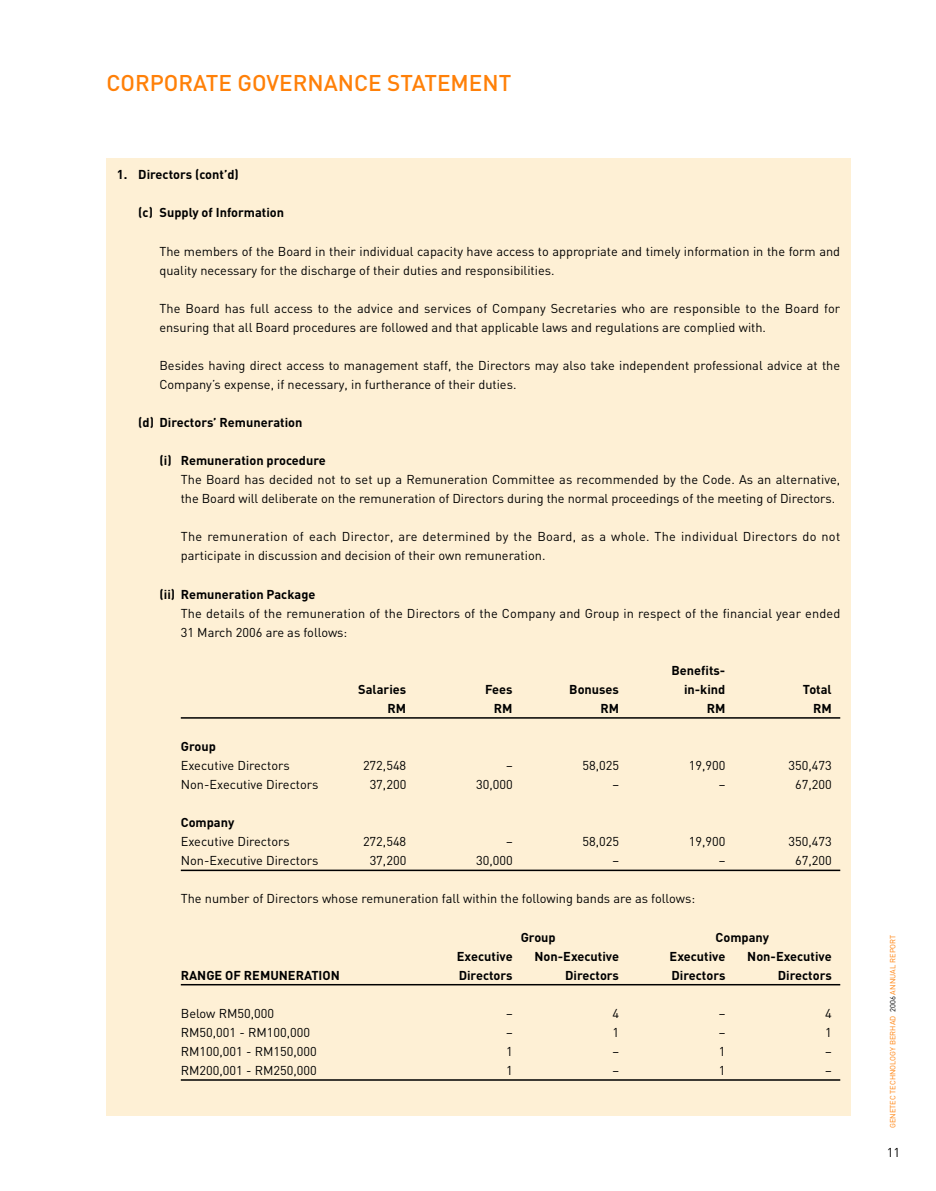
<style>
.page{position:relative;width:936px;height:1191px;background:#fff}
.page>*{position:absolute;margin:0;border:0;box-sizing:border-box;transform-origin:0 0}
.t1{font:500 22.5px "DIN";color:#ff8008}
.t2{font:12.75px/19px "DIN";color:#000}
.t3{font:700 12.75px "DIN";color:#000}
.t4{font:12.75px/19px "DIN";letter-spacing:.02em;color:#000}
.t5{font:7.5px "DIN";color:#ff8008}
.s1{color:#000}
</style>
<div class="page">
<div style="left:106px;top:158px;width:744px;height:957px;background:#fef0d5"></div>
<hr style="left:181px;top:717px;width:659px;height:1px;background:#000">
<hr style="left:181px;top:869px;width:659px;height:2px;background:#000">
<hr style="left:181px;top:984px;width:659px;height:1px;background:#000">
<hr style="left:181px;top:1079px;width:659px;height:1px;background:#000">
<h1 class="t1" style="left:106px;top:75px;width:406px">CORPORATE GOVERNANCE STATEMENT</h1>
<p class="t3" style="left:117px;top:170px;width:123px">1. Directors (cont’d)</p>
<p class="t3" style="left:138px;top:208px;width:147px">(c) Supply of Information</p>
<p class="t2" style="left:159px;top:243px;width:682px">The members of the Board in their individual capacity have access to appropriate and timely information in the form and quality necessary for the discharge of their duties and responsibilities.</p>
<p class="t2" style="left:159px;top:300px;width:682px">The Board has full access to the advice and services of Company Secretaries who are responsible to the Board for ensuring that all Board procedures are followed and that applicable laws and regulations are complied with.</p>
<p class="t2" style="left:159px;top:357px;width:682px">Besides having direct access to management staff, the Directors may also take independent professional advice at the<br>Company’s expense, if necessary, in furtherance of their duties.</p>
<p class="t3" style="left:138px;top:418px;width:166px">(d) Directors’ Remuneration</p>
<p class="t3" style="left:159px;top:456px;width:168px">(i) Remuneration procedure</p>
<p class="t2" style="left:181px;top:471px;width:661px">The Board has decided not to set up a Remuneration Committee as recommended by the Code. As an alternative, the Board will deliberate on the remuneration of Directors during the normal proceedings of the meeting of Directors.</p>
<p class="t4" style="left:181px;top:529px;width:661px">The remuneration of each Director, are determined by the Board, as a whole. The individual Directors do not participate in discussion and decision of their own remuneration.</p>
<p class="t3" style="left:159px;top:589px;width:157px">(ii) Remuneration Package</p>
<p class="t2" style="left:181px;top:605px;width:661px">The details of the remuneration of the Directors of the Company and Group in respect of the financial year ended<br>31 March 2006 are as follows:</p>
<p class="t3" style="left:671px;top:665px;width:55px">Benefits-</p>
<p class="t3" style="left:358px;top:684px;width:49px">Salaries</p>
<p class="t3" style="left:485px;top:684px;width:29px">Fees</p>
<p class="t3" style="left:569px;top:684px;width:51px">Bonuses</p>
<p class="t3" style="left:684px;top:684px;width:43px">in-kind</p>
<p class="t3" style="left:802px;top:684px;width:30px">Total</p>
<p class="t3" style="left:387px;top:704px;width:20px">RM</p>
<p class="t3" style="left:494px;top:704px;width:20px">RM</p>
<p class="t3" style="left:600px;top:704px;width:20px">RM</p>
<p class="t3" style="left:706px;top:704px;width:20px">RM</p>
<p class="t3" style="left:813px;top:704px;width:20px">RM</p>
<p class="t3" style="left:181px;top:742px;width:37px">Group</p>
<p class="t2" style="left:181px;top:757px;width:110px">Executive Directors</p>
<p class="t2" style="left:363px;top:757px;width:45px">272,548</p>
<p class="t2" style="left:506px;top:757px;width:8px">–</p>
<p class="t2" style="left:582px;top:757px;width:38px">58,025</p>
<p class="t2" style="left:688px;top:757px;width:38px">19,900</p>
<p class="t2" style="left:788px;top:757px;width:45px">350,473</p>
<p class="t2" style="left:181px;top:776px;width:139px">Non-Executive Directors</p>
<p class="t2" style="left:369px;top:776px;width:38px">37,200</p>
<p class="t2" style="left:476px;top:776px;width:38px">30,000</p>
<p class="t2" style="left:612px;top:776px;width:8px">–</p>
<p class="t2" style="left:718px;top:776px;width:8px">–</p>
<p class="t2" style="left:795px;top:776px;width:38px">67,200</p>
<p class="t3" style="left:181px;top:818px;width:55px">Company</p>
<p class="t2" style="left:181px;top:833px;width:110px">Executive Directors</p>
<p class="t2" style="left:363px;top:833px;width:45px">272,548</p>
<p class="t2" style="left:506px;top:833px;width:8px">–</p>
<p class="t2" style="left:582px;top:833px;width:38px">58,025</p>
<p class="t2" style="left:688px;top:833px;width:38px">19,900</p>
<p class="t2" style="left:788px;top:833px;width:45px">350,473</p>
<p class="t2" style="left:181px;top:852px;width:139px">Non-Executive Directors</p>
<p class="t2" style="left:369px;top:852px;width:38px">37,200</p>
<p class="t2" style="left:476px;top:852px;width:38px">30,000</p>
<p class="t2" style="left:612px;top:852px;width:8px">–</p>
<p class="t2" style="left:718px;top:852px;width:8px">–</p>
<p class="t2" style="left:795px;top:852px;width:38px">67,200</p>
<p class="t2" style="left:181px;top:891px;width:516px">The number of Directors whose remuneration fall within the following bands are as follows:</p>
<p class="t3" style="left:520px;top:932px;width:37px">Group</p>
<p class="t3" style="left:715px;top:932px;width:55px">Company</p>
<p class="t3" style="left:457px;top:951px;width:57px">Executive</p>
<p class="t3" style="left:534px;top:951px;width:86px">Non-Executive</p>
<p class="t3" style="left:669px;top:951px;width:57px">Executive</p>
<p class="t3" style="left:747px;top:951px;width:86px">Non-Executive</p>
<p class="t3" style="left:181px;top:970px;width:160px">RANGE OF REMUNERATION</p>
<p class="t3" style="left:458px;top:970px;width:55px">Directors</p>
<p class="t3" style="left:565px;top:970px;width:55px">Directors</p>
<p class="t3" style="left:671px;top:970px;width:55px">Directors</p>
<p class="t3" style="left:777px;top:970px;width:55px">Directors</p>
<p class="t2" style="left:181px;top:1005px;width:95px">Below RM50,000</p>
<p class="t2" style="left:506px;top:1005px;width:8px">–</p>
<p class="t2" style="left:612px;top:1005px;width:8px">4</p>
<p class="t2" style="left:718px;top:1005px;width:8px">–</p>
<p class="t2" style="left:825px;top:1005px;width:8px">4</p>
<p class="t2" style="left:181px;top:1024px;width:131px">RM50,001 - RM100,000</p>
<p class="t2" style="left:506px;top:1024px;width:8px">–</p>
<p class="t2" style="left:612px;top:1024px;width:8px">1</p>
<p class="t2" style="left:718px;top:1024px;width:8px">–</p>
<p class="t2" style="left:825px;top:1024px;width:8px">1</p>
<p class="t2" style="left:181px;top:1043px;width:137px">RM100,001 - RM150,000</p>
<p class="t2" style="left:506px;top:1043px;width:8px">1</p>
<p class="t2" style="left:612px;top:1043px;width:8px">–</p>
<p class="t2" style="left:718px;top:1043px;width:8px">1</p>
<p class="t2" style="left:825px;top:1043px;width:8px">–</p>
<p class="t2" style="left:181px;top:1062px;width:137px">RM200,001 - RM250,000</p>
<p class="t2" style="left:506px;top:1062px;width:8px">1</p>
<p class="t2" style="left:612px;top:1062px;width:8px">–</p>
<p class="t2" style="left:718px;top:1062px;width:8px">1</p>
<p class="t2" style="left:825px;top:1062px;width:8px">–</p>
<p class="t5" style="left:890px;top:1128px;width:195px;rotate:-90deg">GENETEC TECHNOLOGY BERHAD <span class="s1">2006</span> ANNUAL REPORT</p>
<p class="t2" style="left:886px;top:1144px;width:15px">11</p>
</div>
